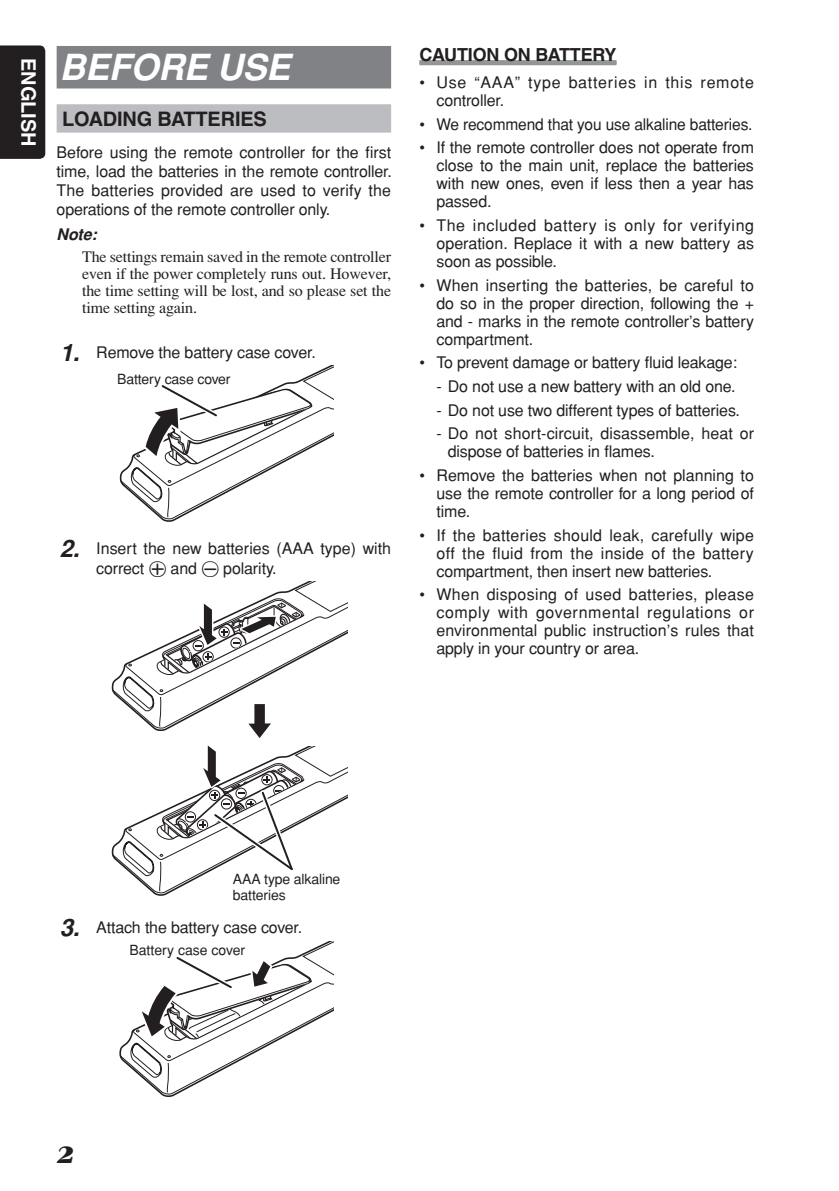
<style>
.page{position:relative;width:839px;height:1191px;background:#fff}
.page>*{position:absolute;margin:0;border:0;box-sizing:border-box;transform-origin:0 0}
.t1{font:italic 700 36px "Helvetica";letter-spacing:-.01em;color:#fff}
.t2{font:italic ultra-condensed 26px "Garamond";color:#231f20;scale:1.4 1}
.t3{font:700 20px "Helvetica";letter-spacing:-.01em;color:#231f20}
.t4{font:700 20px "Helvetica";color:#fff}
.t5{font:700 18px "Helvetica";letter-spacing:-.01em;color:#231f20}
.t6{font:16px/18px "Helvetica";letter-spacing:-.01em;color:#231f20;text-align:justify}
.t7{font:16px/17px "Times";letter-spacing:-.01em;color:#231f20;text-align:justify}
.t8{font:16px/18px "Helvetica";letter-spacing:.045em;color:#231f20}
.t9{font:italic 700 16px "Helvetica";color:#231f20}
.t10{font:14px/16px "Helvetica";letter-spacing:-.01em;color:#231f20}
.s1{font-weight:700;font-style:italic;font-size:24px}
.s2{font-family:"Audio Font"}
.s3{font-family:"Gothic BBB";font-weight:500}
</style>
<div class="page">
<div style="left:0;top:45px;width:45px;height:114px;background:#231f20"></div>
<div style="left:57px;top:46px;width:334px;height:42px;background:#808285"></div>
<div style="left:57px;top:104px;width:334px;height:29px;background:#bcbdc0"></div>
<svg style="left:120px;top:366px;width:213px;height:156px"></svg>
<svg style="left:111px;top:582px;width:236px;height:314px"></svg>
<svg style="left:120px;top:941px;width:213px;height:156px"></svg>
<hr style="left:419px;top:61px;width:197px;height:4px;background:#939598">
<hr style="left:419px;top:60px;width:197px;height:4px;background:#939598">
<p class="t4" style="left:36px;top:58px;width:90px;rotate:90deg">ENGLISH</p>
<h1 class="t1" style="left:59px;top:54px;width:232px">BEFORE USE</h1>
<p class="t3" style="left:62px;top:111px;width:206px">LOADING BATTERIES</p>
<p class="t6" style="left:57px;top:144px;width:337px;line-height:19px">Before using the remote controller for the first time, load the batteries in the remote controller.<br>The batteries provided are used to verify the operations of the remote controller only.</p>
<p class="t9" style="left:57px;top:228px;width:42px">Note:</p>
<p class="t7" style="left:82px;top:250px;width:310px">The settings remain saved in the remote controller even if the power completely runs out. However, the time setting will be lost, and so please set the time setting again.</p>
<p class="t6" style="left:60px;top:345px;width:258px"><span class="s1">1.</span> Remove the battery case cover.</p>
<p class="t10" style="left:117px;top:373px;width:115px">Battery case cover</p>
<p class="t6" style="left:96px;top:539px;width:296px;line-height:20px;text-indent:-37px"><span class="s1">2.</span> Insert the new batteries (AAA type) with correct <span class="s2">ª</span> and <span class="s2">·</span> polarity.</p>
<p class="t5" style="left:419px;top:48px;width:198px">CAUTION ON BATTERY</p>
<p class="t8" style="left:436px;top:75px;width:319px;text-indent:-17px">• Use <span class="s3">“</span>AAA<span class="s3">”</span> type batteries in this remote controller.</p>
<p class="t6" style="left:419px;top:116px;width:334px">• We recommend that you use alkaline batteries.</p>
<p class="t6" style="left:436px;top:140px;width:319px;text-indent:-17px">• If the remote controller does not operate from close to the main unit, replace the batteries with new ones, even if less then a year has passed.</p>
<p class="t6" style="left:436px;top:218px;width:319px;text-indent:-17px">• The included battery is only for verifying operation. Replace it with a new battery as soon as possible.</p>
<p class="t6" style="left:436px;top:277px;width:319px;text-indent:-17px">• When inserting the batteries, be careful to do so in the proper direction, following the + and - marks in the remote controller<span class="s3">ʼ</span>s battery compartment.</p>
<p class="t6" style="left:419px;top:355px;width:319px">• To prevent damage or battery fluid leakage:</p>
<p class="t6" style="left:436px;top:379px;width:301px">- Do not use a new battery with an old one.</p>
<p class="t6" style="left:436px;top:402px;width:305px">- Do not use two different types of batteries.</p>
<p class="t6" style="left:448px;top:426px;width:308px;text-indent:-11px">- Do not short-circuit, disassemble, heat or dispose of batteries in flames.</p>
<p class="t6" style="left:436px;top:468px;width:319px;text-indent:-17px">• Remove the batteries when not planning to use the remote controller for a long period of time.</p>
<p class="t6" style="left:436px;top:527px;width:319px;text-indent:-17px">• If the batteries should leak, carefully wipe off the fluid from the inside of the battery compartment, then insert new batteries.</p>
<p class="t6" style="left:436px;top:587px;width:319px;text-indent:-17px">• When disposing of used batteries, please comply with governmental regulations or environmental public instruction<span class="s3">ʼ</span>s rules that apply in your country or area.</p>
<p class="t10" style="left:233px;top:872px;width:109px">AAA type alkaline batteries</p>
<p class="t6" style="left:60px;top:920px;width:244px"><span class="s1">3.</span> Attach the battery case cover.</p>
<p class="t10" style="left:129px;top:944px;width:117px">Battery case cover</p>
<h2 class="t2" style="left:58px;top:1144px;width:15px">2</h2>
</div>
